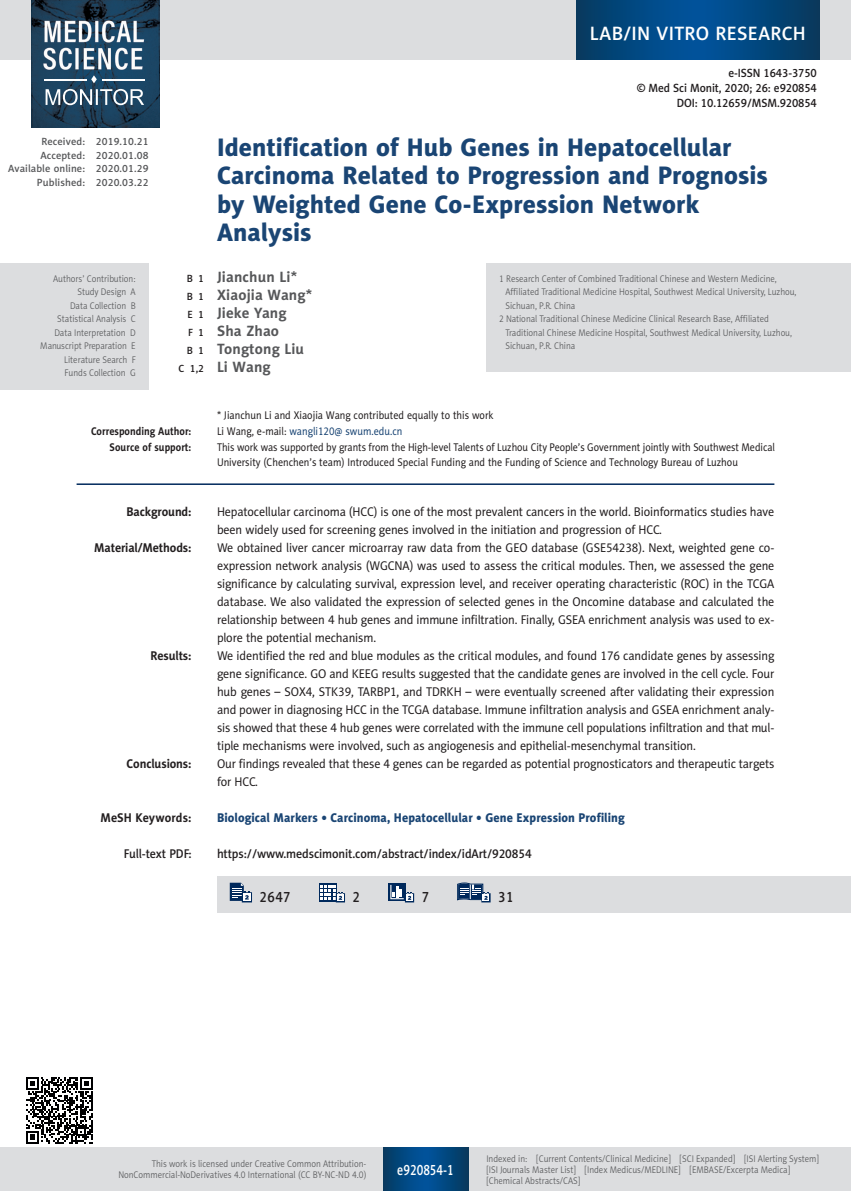
<style>
.page{position:relative;width:851px;height:1191px;background:#fff}
.page>*{position:absolute;margin:0;border:0;box-sizing:border-box;transform-origin:0 0}
.MSM_Tytul{font:25.5px/28.5px "Naomi Sans EFN Heavy";color:#1a4574}
.t1{font:19.5px "Naomi Sans EFN Medium";letter-spacing:.015em;color:#fff}
.MSM_Autorzy{font:700 15px "Naomi Sans EFN";letter-spacing:.01em;color:#57585a}
.MSM_e-PAGINA{font:15px "Naomi Sans EFN Medium";color:#fff;scale:.8 1}
.MSM_dane{font:15px "Naomi Sans EFN Medium";letter-spacing:.03em;color:#231f20;scale:.9 1}
.MSM_Summary_body{font:12.75px/18px "Naomi Sans EFN";letter-spacing:-.01em;color:#231f20;scale:.95 1}
.MSM_full_text_pdf{font:12.75px "Naomi Sans EFN Medium";letter-spacing:-.01em;color:#231f20;scale:.95 1}
.MSM_keywords{font:12.75px "Naomi Sans EFN Heavy";letter-spacing:.005em;color:#1a4574;scale:.95 1}
.MSM_Summary_body-2{font:700 12.75px "Naomi Sans EFN";letter-spacing:-.01em;color:#231f20;scale:.95 1}
.MSM_keywords-2{font:700 12.75px "Naomi Sans EFN";letter-spacing:.005em;color:#231f20;scale:.95 1}
.MSM_full_text_pdf-2{font:12px "Naomi Sans EFN Medium";letter-spacing:-.01em;color:#231f20;scale:.95 1}
.MSM_Support{font:11.25px/15.8px "Naomi Sans EFN";letter-spacing:-.005em;color:#231f20;scale:.89 1}
.MSM_Adres{font:11.25px "Naomi Sans EFN";color:#231f20;scale:.9 1}
.MSM_Adres-2{font:11.25px "Naomi Sans EFN";color:#1a4574;scale:.9 1}
.MSM_Adres-3{font:700 11.25px "Naomi Sans EFN";color:#231f20;scale:.9 1}
.MSM_Support-2{font:700 11.25px "Naomi Sans EFN";letter-spacing:.005em;color:#231f20;scale:.89 1}
.t2{font:10.5px "Naomi Sans EFN Medium";letter-spacing:.01em;color:#57585a}
.MSM_Afiliacja{font:9.75px/13.5px "Naomi Sans EFN Light";color:#57585a;scale:.9 1}
.s1{font-family:"Naomi Sans EFN Medium";font-weight:400;font-size:10.5px;color:#231f20}
.s2{color:#231f20}
</style>
<div class="page">
<div style="left:217px;top:876px;width:633px;height:36px;background:#dcdddf"></div>
<svg style="left:230px;top:882px;width:22px;height:20px"></svg>
<div style="left:319px;top:883px;width:17px;height:18px;background:#00295c"></div>
<svg style="left:320px;top:884px;width:25px;height:18px"></svg>
<div style="left:388px;top:883px;width:18px;height:18px;background:#00295c"></div>
<svg style="left:390px;top:885px;width:24px;height:17px"></svg>
<svg style="left:457px;top:882px;width:33px;height:20px"></svg>
<hr style="left:77px;top:483px;width:697px;height:2px;background:#00295c">
<div style="left:0;top:264px;width:148px;height:126px;background:#dcdddf"></div>
<div style="left:486px;top:264px;width:364px;height:108px;background:#dcdddf"></div>
<svg style="left:26px;top:1077px;width:67px;height:66px"></svg>
<div style="left:0;top:1148px;width:850px;height:43px;background:#dcdddf"></div>
<svg style="left:383px;top:1147px;width:85px;height:43px;background:#02477e"></svg>
<div style="left:0;top:0;width:850px;height:60px;background:#dcdddf"></div>
<img style="left:32px;top:0;width:127px;height:128px">
<img style="left:45px;top:79px;width:41px;height:1px">
<img style="left:103px;top:79px;width:41px;height:1px">
<svg style="left:91px;top:75px;width:6px;height:8px"></svg>
<img style="left:46px;top:89px;width:98px;height:16px">
<svg style="left:576px;top:0;width:243px;height:60px;background:#02477e"></svg>
<h2 class="t1" style="left:589px;top:22px;width:217px">LAB/IN VITRO RESEARCH</h2>
<p class="MSM_full_text_pdf-2" style="left:728px;top:66px;width:95px">e-ISSN 1643-3750</p>
<p class="MSM_full_text_pdf-2" style="left:636px;top:81px;width:191px">© Med Sci Monit, 2020; 26: e920854</p>
<p class="MSM_full_text_pdf-2" style="left:676px;top:96px;width:149px">DOI: 10.12659/MSM.920854</p>
<p class="MSM_Tytul" style="left:217px;top:132px;width:552px">Identification of Hub Genes in Hepatocellular Carcinoma Related to Progression and Prognosis by Weighted Gene Co-Expression Network Analysis</p>
<p class="MSM_Autorzy" style="left:187px;top:268px;width:112px"><span class="s1">B 1</span> Jianchun Li*</p>
<p class="MSM_Autorzy" style="left:187px;top:286px;width:127px"><span class="s1">B 1</span> Xiaojia Wang*</p>
<p class="MSM_Autorzy" style="left:187px;top:304px;width:101px"><span class="s1">E 1</span> Jieke Yang</p>
<p class="MSM_Autorzy" style="left:188px;top:322px;width:93px"><span class="s1">F 1</span> Sha Zhao</p>
<p class="MSM_Autorzy" style="left:187px;top:340px;width:119px"><span class="s1">B 1</span> Tongtong Liu</p>
<p class="MSM_Autorzy" style="left:178px;top:358px;width:94px"><span class="s1">C 1,2</span> Li Wang</p>
<p class="MSM_Adres" style="left:217px;top:409px;width:309px">* Jianchun Li and Xiaojia Wang contributed equally to this work</p>
<p class="MSM_Adres-3" style="left:91px;top:424px;width:113px">Corresponding Author:</p>
<p class="MSM_Adres-2" style="left:217px;top:424px;width:207px"><span class="s2">Li Wang, e-mail:</span> wangli120@ swum.edu.cn</p>
<p class="MSM_Support-2" style="left:110px;top:440px;width:93px">Source of support:</p>
<p class="MSM_Support" style="left:217px;top:439px;width:628px">This work was supported by grants from the High-level Talents of Luzhou City People’s Government jointly with Southwest Medical<br>University (Chenchen’s team) Introduced Special Funding and the Funding of Science and Technology Bureau of Luzhou</p>
<p class="MSM_Summary_body-2" style="left:126px;top:504px;width:70px">Background:</p>
<p class="MSM_Summary_body" style="left:217px;top:503px;width:588px">Hepatocellular carcinoma (HCC) is one of the most prevalent cancers in the world. Bioinformatics studies have been widely used for screening genes involved in the initiation and progression of HCC.</p>
<p class="MSM_Summary_body-2" style="left:94px;top:540px;width:104px">Material/Methods:</p>
<p class="MSM_Summary_body" style="left:217px;top:539px;width:588px;text-align:justify">We obtained liver cancer microarray raw data from the GEO database (GSE54238). Next, weighted gene co&shy;expression network analysis (WGCNA) was used to assess the critical modules. Then, we assessed the gene significance by calculating survival, expression level, and receiver operating characteristic (ROC) in the TCGA database. We also validated the expression of selected genes in the Oncomine database and calculated the relationship between 4 hub genes and immune infiltration. Finally, GSEA enrichment analysis was used to ex&shy;plore the potential mechanism.</p>
<p class="MSM_Summary_body-2" style="left:150px;top:648px;width:45px">Results:</p>
<p class="MSM_Summary_body" style="left:217px;top:647px;width:588px;text-align:justify">We identified the red and blue modules as the critical modules, and found 176 candidate genes by assessing gene significance. GO and KEEG results suggested that the candidate genes are involved in the cell cycle. Four hub genes – SOX4, STK39, TARBP1, and TDRKH – were eventually screened after validating their expression and power in diagnosing HCC in the TCGA database. Immune infiltration analysis and GSEA enrichment analy&shy;sis showed that these 4 hub genes were correlated with the immune cell populations infiltration and that mul&shy;tiple mechanisms were involved, such as angiogenesis and epithelial-mesenchymal transition.</p>
<p class="MSM_Summary_body-2" style="left:127px;top:756px;width:70px">Conclusions:</p>
<p class="MSM_Summary_body" style="left:217px;top:755px;width:588px">Our findings revealed that these 4 genes can be regarded as potential prognosticators and therapeutic targets for HCC.</p>
<p class="MSM_keywords-2" style="left:100px;top:810px;width:97px">MeSH Keywords:</p>
<p class="MSM_keywords" style="left:217px;top:810px;width:430px">Biological Markers • Carcinoma, Hepatocellular • Gene Expression Profiling</p>
<p class="MSM_full_text_pdf" style="left:124px;top:846px;width:73px">Full-text PDF:</p>
<p class="MSM_full_text_pdf" style="left:217px;top:846px;width:333px">https://www.medscimonit.com/abstract/index/idArt/920854</p>
<p class="t2" style="left:41px;top:136px;width:109px">Received: 2019.10.21</p>
<p class="t2" style="left:40px;top:149px;width:110px">Accepted: 2020.01.08</p>
<p class="t2" style="left:8px;top:163px;width:142px">Available online: 2020.01.29</p>
<p class="t2" style="left:37px;top:176px;width:113px">Published: 2020.03.22</p>
<p class="MSM_Afiliacja" style="left:53px;top:272px;width:93px">Authors’ Contribution:</p>
<p class="MSM_Afiliacja" style="left:77px;top:285px;width:66px">Study Design A</p>
<p class="MSM_Afiliacja" style="left:70px;top:299px;width:74px">Data Collection B</p>
<p class="MSM_Afiliacja" style="left:57px;top:312px;width:89px">Statistical Analysis C</p>
<p class="MSM_Afiliacja" style="left:54px;top:326px;width:92px">Data Interpretation D</p>
<p class="MSM_Afiliacja" style="left:40px;top:339px;width:107px">Manuscript Preparation E</p>
<p class="MSM_Afiliacja" style="left:64px;top:353px;width:81px">Literature Search F</p>
<p class="MSM_Afiliacja" style="left:65px;top:366px;width:80px">Funds Collection G</p>
<p class="MSM_Afiliacja" style="left:505px;top:272px;width:325px;text-indent:-6px">1 Research Center of Combined Traditional Chinese and Western Medicine,<br>Affiliated Traditional Medicine Hospital, Southwest Medical University, Luzhou,<br>Sichuan, P.R. China</p>
<p class="MSM_Afiliacja" style="left:505px;top:312px;width:320px;text-indent:-6px">2 National Traditional Chinese Medicine Clinical Research Base, Affiliated<br>Traditional Chinese Medicine Hospital, Southwest Medical University, Luzhou,<br>Sichuan, P.R. China</p>
<p class="MSM_dane" style="left:259px;top:888px;width:36px">2647</p>
<p class="MSM_dane" style="left:352px;top:888px;width:10px">2</p>
<p class="MSM_dane" style="left:421px;top:888px;width:10px">7</p>
<p class="MSM_dane" style="left:498px;top:888px;width:19px">31</p>
<p class="MSM_Afiliacja" style="left:118px;top:1158px;width:277px;line-height:11.2px;text-align:right">This work is licensed under Creative Common Attribution-<br>NonCommercial-NoDerivatives 4.0 International (CC BY-NC-ND 4.0)</p>
<p class="MSM_e-PAGINA" style="left:397px;top:1160px;width:72px">e920854-1</p>
<p class="MSM_Afiliacja" style="left:486px;top:1152px;width:371px;line-height:11.2px">Indexed in: [Current Contents/Clinical Medicine] [SCI Expanded] [ISI Alerting System] [ISI Journals Master List] [Index Medicus/MEDLINE] [EMBASE/Excerpta Medica] [Chemical Abstracts/CAS]</p>
</div>
